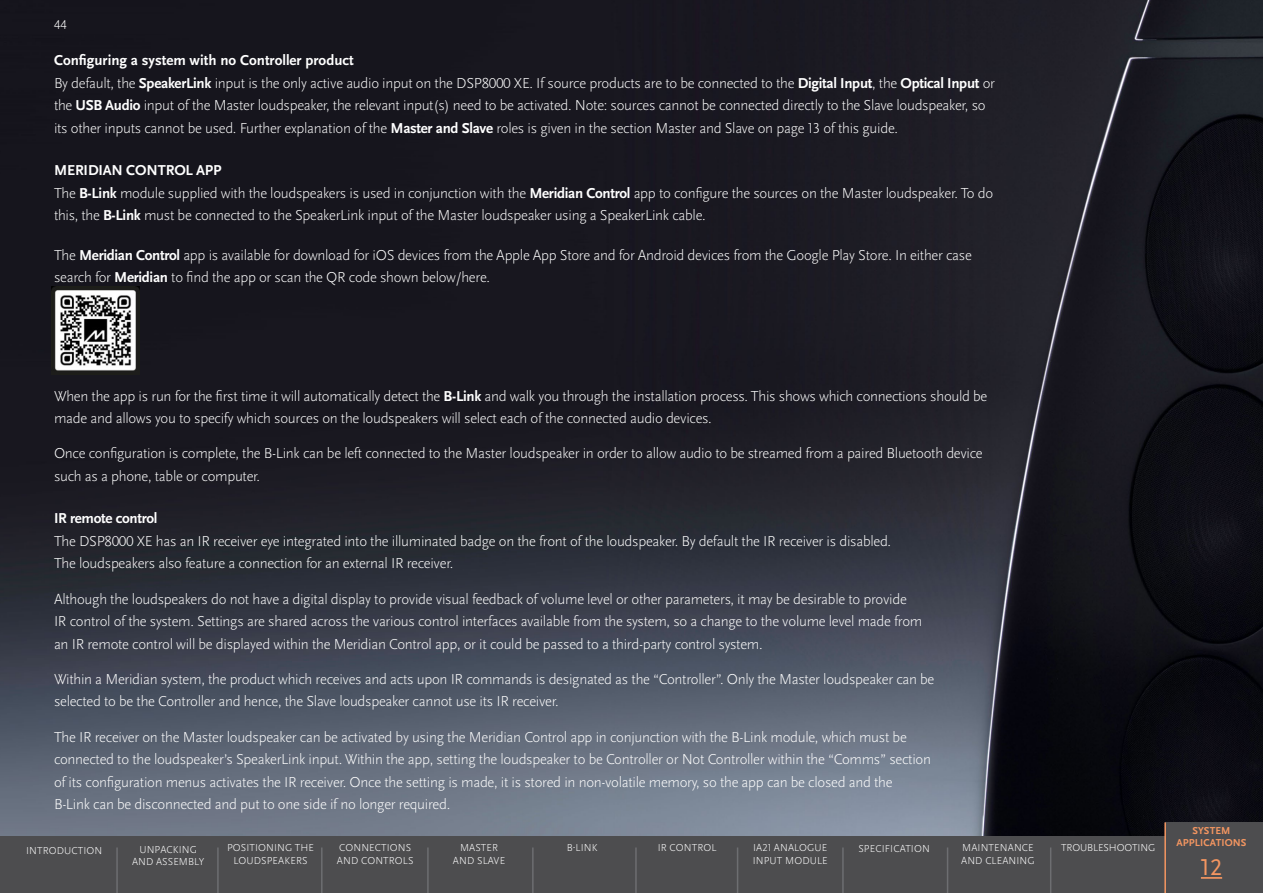
<style>
.page{position:relative;width:1263px;height:893px;background:#fff}
.page>*{position:absolute;margin:0;border:0;box-sizing:border-box;transform-origin:0 0}
.t1{font:24px "Scala Sans Pro";color:#f49661}
.t2{font:300 15px/22.5px "Scala Sans Pro";letter-spacing:-.02em;color:#fff}
.t3{font:700 15px "Scala Sans Pro";letter-spacing:-.02em;color:#fff}
.t4{font:300 13.5px "Scala Sans Pro";color:#fff}
.t5{font:300 10.5px/12.6px "Scala Sans Pro";letter-spacing:.01em;color:#fff;text-align:center}
.t6{font:700 10.5px/12.6px "Scala Sans Pro";letter-spacing:.01em;color:#f49661;text-align:center}
.t7{font:300 10.5px "Scala Sans Pro";letter-spacing:-.01em;color:#fff}
.s1{font-weight:700}
</style>
<div class="page">
<img style="left:0;top:0;width:1263px;height:836px">
<img style="left:52px;top:286px;width:88px;height:89px">
<div style="left:1165px;top:822px;width:98px;height:24px;background:#4d4d4f"></div>
<div style="left:0;top:836px;width:1263px;height:57px;background:#4d4d4f"></div>
<hr style="left:1164px;top:822px;width:2px;height:71px;background:#f49661">
<hr style="left:116px;top:847px;width:2px;height:46px;background:#6d6e71">
<hr style="left:217px;top:847px;width:2px;height:46px;background:#6d6e71">
<hr style="left:321px;top:847px;width:2px;height:46px;background:#6d6e71">
<hr style="left:427px;top:847px;width:2px;height:46px;background:#6d6e71">
<hr style="left:532px;top:847px;width:2px;height:46px;background:#6d6e71">
<hr style="left:635px;top:847px;width:2px;height:46px;background:#6d6e71">
<hr style="left:737px;top:847px;width:1px;height:46px;background:#6d6e71">
<hr style="left:842px;top:847px;width:2px;height:46px;background:#6d6e71">
<hr style="left:947px;top:847px;width:1px;height:46px;background:#6d6e71">
<hr style="left:1050px;top:847px;width:1px;height:46px;background:#6d6e71">
<hr style="left:1201px;top:877px;width:21px;height:2px;background:#f49661">
<p class="t4" style="left:54px;top:17px;width:14px">44</p>
<p class="t2" style="left:54px;top:49px;width:942px"><span class="s1">Configuring a system with no Controller product<br></span>By default, the <span class="s1">SpeakerLink</span> input is the only active audio input on the DSP8000 XE. If source products are to be connected to the <span class="s1">Digital Input</span>, the <span class="s1">Optical Input</span> or the <span class="s1">USB Audio</span> input of the Master loudspeaker, the relevant input(s) need to be activated. Note: sources cannot be connected directly to the Slave loudspeaker, so its other inputs cannot be used. Further explanation of the <span class="s1">Master and Slave</span> roles is given in the section Master and Slave on page 13 of this guide.</p>
<p class="t2" style="left:54px;top:159px;width:941px"><span class="s1">MERIDIAN CONTROL APP<br></span>The <span class="s1">B-Link</span> module supplied with the loudspeakers is used in conjunction with the <span class="s1">Meridian Control</span> app to configure the sources on the Master loudspeaker. To do this, the <span class="s1">B-Link</span> must be connected to the SpeakerLink input of the Master loudspeaker using a SpeakerLink cable.</p>
<p class="t2" style="left:54px;top:243px;width:919px">The <span class="s1">Meridian Control</span> app is available for download for iOS devices from the Apple App Store and for Android devices from the Google Play Store. In either case search for <span class="s1">Meridian</span> to find the app or scan the QR code shown below/here.</p>
<p class="t2" style="left:54px;top:384px;width:935px">When the app is run for the first time it will automatically detect the <span class="s1">B-Link</span> and walk you through the installation process. This shows which connections should be made and allows you to specify which sources on the loudspeakers will select each of the connected audio devices.</p>
<p class="t2" style="left:54px;top:442px;width:930px">Once configuration is complete, the B-Link can be left connected to the Master loudspeaker in order to allow audio to be streamed from a paired Bluetooth device such as a phone, table or computer.</p>
<p class="t3" style="left:54px;top:510px;width:105px">IR remote control</p>
<p class="t2" style="left:54px;top:530px;width:839px">The DSP8000 XE has an IR receiver eye integrated into the illuminated badge on the front of the loudspeaker. By default the IR receiver is disabled.<br>The loudspeakers also feature a connection for an external IR receiver.</p>
<p class="t2" style="left:54px;top:587px;width:870px">Although the loudspeakers do not have a digital display to provide visual feedback of volume level or other parameters, it may be desirable to provide<br>IR control of the system. Settings are shared across the various control interfaces available from the system, so a change to the volume level made from an IR remote control will be displayed within the Meridian Control app, or it could be passed to a third-party control system.</p>
<p class="t2" style="left:54px;top:668px;width:882px">Within a Meridian system, the product which receives and acts upon IR commands is designated as the “Controller”. Only the Master loudspeaker can be selected to be the Controller and hence, the Slave loudspeaker cannot use its IR receiver.</p>
<p class="t2" style="left:54px;top:725px;width:878px">The IR receiver on the Master loudspeaker can be activated by using the Meridian Control app in conjunction with the B-Link module, which must be connected to the loudspeaker’s SpeakerLink input. Within the app, setting the loudspeaker to be Controller or Not Controller within the “Comms” section of its configuration menus activates the IR receiver. Once the setting is made, it is stored in non-volatile memory, so the app can be closed and the B-Link can be disconnected and put to one side if no longer required.</p>
<p class="t5" style="left:658px;top:842px;width:60px">IR CONTROL</p>
<p class="t5" style="left:858px;top:842px;width:73px">SPECIFICATION</p>
<p class="t5" style="left:961px;top:842px;width:75px;text-align:left">MAINTENANCE<br>AND CLEANING</p>
<p class="t7" style="left:1061px;top:842px;width:96px">TROUBLESHOOTING</p>
<p class="t5" style="left:26px;top:844px;width:78px">INTRODUCTION</p>
<p class="t5" style="left:132px;top:843px;width:74px">UNPACKING<br>AND ASSEMBLY</p>
<p class="t5" style="left:227px;top:842px;width:89px">POSITIONING THE<br>LOUDSPEAKERS</p>
<p class="t5" style="left:337px;top:842px;width:78px;text-align:left">CONNECTIONS<br>AND CONTROLS</p>
<p class="t5" style="left:453px;top:842px;width:54px">MASTER<br>AND SLAVE</p>
<p class="t5" style="left:567px;top:842px;width:32px">B-LINK</p>
<p class="t5" style="left:753px;top:842px;width:76px;text-align:left">IA21 ANALOGUE<br>INPUT MODULE</p>
<p class="t6" style="left:1176px;top:824px;width:71px">SYSTEM<br>APPLICATIONS</p>
<h1 class="t1" style="left:1201px;top:854px;width:23px">12</h1>
</div>
